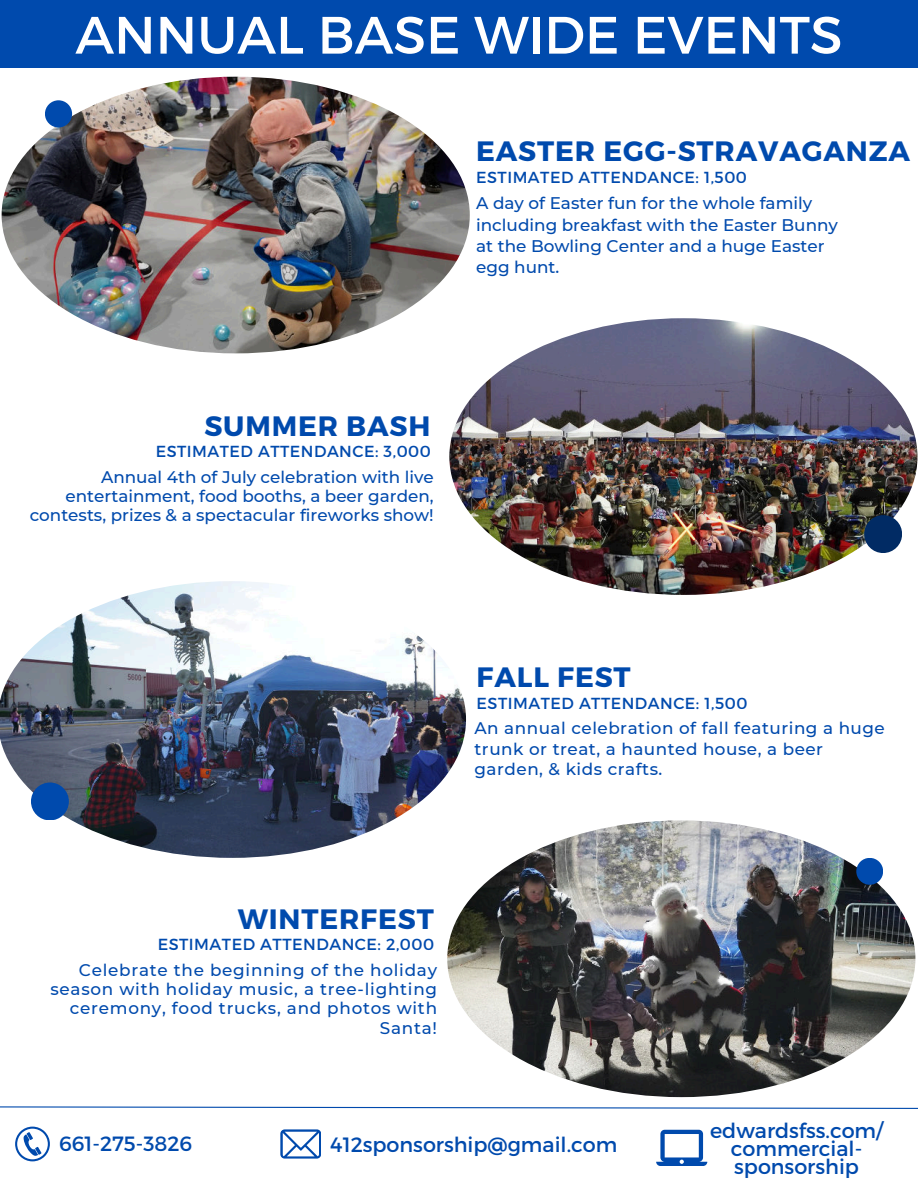
<style>
.page{position:relative;width:918px;height:1188px;background:#fff}
.page>*{position:absolute;margin:0;border:0;box-sizing:border-box;transform-origin:0 0}
.t1{font:52.5px "Montserrat";color:#fff}
.t2{font:700 28.05px "Montserrat";letter-spacing:.03em;color:#004aad}
.t3{font:20.7px/18px "Montserrat";color:#004aad;text-align:center}
.t4{font:500 16.8px/21.3px "Montserrat";color:#004aad}
.t5{font:500 16.8px/19.2px "Montserrat";letter-spacing:.045em;color:#004aad;text-align:right}
.t6{font:500 16.8px/20.2px "Montserrat";letter-spacing:.03em;color:#004aad}
.t7{font:16.05px "Montserrat";letter-spacing:.03em;color:#004aad}
</style>
<div class="page">
<div style="left:0;top:0;width:918px;height:68px;background:#004aad"></div>
<img style="left:2px;top:77px;width:468px;height:276px;border-radius:50%">
<svg style="left:0;top:1106px;width:918px;height:60px"></svg>
<img style="left:449px;top:318px;width:469px;height:277px;border-radius:50%">
<img style="left:447px;top:820px;width:468px;height:277px;border-radius:50%">
<img style="left:0;top:581px;width:466px;height:277px">
<div style="left:45px;top:100px;width:27px;height:27px;background:#004aad;border-radius:50%"></div>
<div style="left:864px;top:515px;width:38px;height:38px;background:#012b64;border-radius:50%"></div>
<div style="left:31px;top:783px;width:38px;height:37px;background:#004aad;border-radius:50%"></div>
<div style="left:856px;top:858px;width:27px;height:27px;background:#004aad;border-radius:50%"></div>
<h1 class="t1" style="left:75px;top:3px;width:769px">ANNUAL BASE WIDE EVENTS</h1>
<h2 class="t2" style="left:476px;top:134px;width:435px">EASTER EGG-STRAVAGANZA</h2>
<p class="t7" style="left:476px;top:167px;width:272px">ESTIMATED ATTENDANCE: 1,500</p>
<p class="t4" style="left:476px;top:192px;width:363px">A day of Easter fun for the whole family including breakfast with the Easter Bunny at the Bowling Center and a huge Easter egg hunt.</p>
<h2 class="t2" style="left:204px;top:408px;width:228px">SUMMER BASH</h2>
<p class="t7" style="left:156px;top:442px;width:277px">ESTIMATED ATTENDANCE: 3,000</p>
<p class="t4" style="left:30px;top:467px;width:406px;line-height:19.2px;text-align:right">Annual 4th of July celebration with live entertainment, food booths, a beer garden, contests, prizes &amp; a spectacular fireworks show!</p>
<h2 class="t2" style="left:477px;top:660px;width:156px">FALL FEST</h2>
<p class="t7" style="left:477px;top:693px;width:272px">ESTIMATED ATTENDANCE: 1,500</p>
<p class="t6" style="left:475px;top:718px;width:412px">An annual celebration of fall featuring a huge trunk or treat, a haunted house, a beer garden, &amp; kids crafts.</p>
<h2 class="t2" style="left:238px;top:901px;width:198px">WINTERFEST</h2>
<p class="t7" style="left:158px;top:934px;width:278px">ESTIMATED ATTENDANCE: 2,000</p>
<p class="t5" style="left:50px;top:960px;width:388px">Celebrate the beginning of the holiday season with holiday music, a tree-lighting ceremony, food trucks, and photos with<br>Santa!</p>
<p class="t3" style="left:59px;top:1135px;width:135px">661-275-3826</p>
<p class="t3" style="left:330px;top:1136px;width:289px">412sponsorship@gmail.com</p>
<p class="t3" style="left:710px;top:1121px;width:174px">edwardsfss.com/ commercial&shy;sponsorship</p>
</div>
